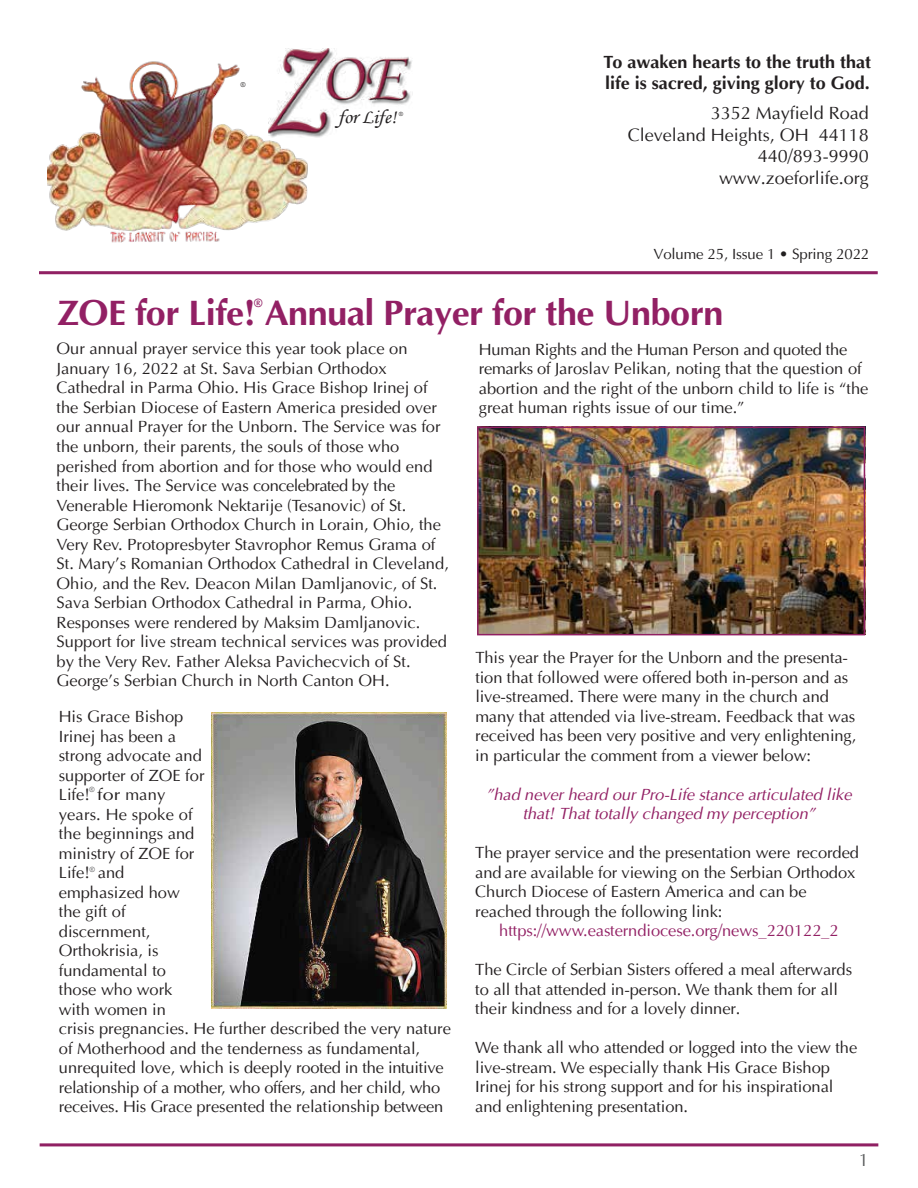
<style>
.page{position:relative;width:918px;height:1188px;background:#fff}
.page>*{position:absolute;margin:0;border:0;box-sizing:border-box;transform-origin:0 0}
.t1{font:700 36px "Ottawa";letter-spacing:-.015em;color:#922064}
.t2{font:19.95px "Monotype Corsiva";letter-spacing:-.005em;color:#221f20}
.t3{font:18px/21.6px "Ottawa Plain";color:#221f20;text-align:right}
.t4{font:700 18px/21px "Ottawa";color:#231f20}
.t5{font:18px "Ottawa Plain";color:#595b5c}
.t6{font:16.5px/19.5px "Ottawa Plain";color:#231f20}
.t7{font:italic 16.5px/19.5px "Ottawa";letter-spacing:-.005em;color:#922064;text-align:center}
.t8{font:16.5px "Ottawa Plain";letter-spacing:-.005em;color:#922064}
.t9{font:15px "Ottawa Plain";letter-spacing:-.01em;color:#221f20}
.t10{font:700 12px "Ottawa";color:#922064}
.t11{font:7.5px "Ottawa Plain";color:#5b5b5d}
.t12{font:7.05px "Ottawa Plain";color:#221f20}
.t13{font:6px "Ottawa Plain";color:#221f20}
</style>
<div class="page">
<img style="left:48px;top:61px;width:260px;height:182px">
<img style="left:268px;top:49px;width:144px;height:89px">
<hr style="left:39px;top:271px;width:839px;height:3px;background:#902063">
<hr style="left:40px;top:1143px;width:838px;height:3px;background:#902063">
<img style="left:477px;top:426px;width:388px;height:206px">
<img style="left:211px;top:712px;width:236px;height:297px">
<div style="left:477px;top:427px;width:388px;height:208px;border:2px solid #901f62"></div>
<p class="t12" style="left:240px;top:81px;width:7px">®</p>
<p class="t2" style="left:338px;top:105px;width:60px">for Life!</p>
<p class="t13" style="left:399px;top:110px;width:6px">®</p>
<p class="t4" style="left:604px;top:52px;width:269px">To awaken hearts to the truth that life is sacred, giving glory to God.</p>
<p class="t3" style="left:628px;top:103px;width:243px">3352 Mayfield Road<br>Cleveland Heights, OH 44118<br>440/893-9990 www.zoeforlife.org</p>
<p class="t9" style="left:654px;top:245px;width:217px">Volume 25, Issue 1 • Spring 2022</p>
<h1 class="t1" style="left:57px;top:291px;width:668px">ZOE for Life! Annual Prayer for the Unborn</h1>
<p class="t10" style="left:254px;top:296px;width:10px">®</p>
<p class="t6" style="left:57px;top:339px;width:394px">Our annual prayer service this year took place on January 16, 2022 at St. Sava Serbian Orthodox Cathedral in Parma Ohio. His Grace Bishop Irinej of the Serbian Diocese of Eastern America presided over our annual Prayer for the Unborn. The Service was for the unborn, their parents, the souls of those who perished from abortion and for those who would end their lives. The Service was concelebrated by the Venerable Hieromonk Nektarije (Tesanovic) of St.<br>George Serbian Orthodox Church in Lorain, Ohio, the Very Rev. Protopresbyter Stavrophor Remus Grama of St. Mary’s Romanian Orthodox Cathedral in Cleveland, Ohio, and the Rev. Deacon Milan Damljanovic, of St.<br>Sava Serbian Orthodox Cathedral in Parma, Ohio.<br>Responses were rendered by Maksim Damljanovic.<br>Support for live stream technical services was provided by the Very Rev. Father Aleksa Pavichecvich of St.<br>George’s Serbian Church in North Canton OH.</p>
<p class="t6" style="left:479px;top:340px;width:391px">Human Rights and the Human Person and quoted the remarks of Jaroslav Pelikan, noting that the question of abortion and the right of the unborn child to life is “the great human rights issue of our time.”</p>
<p class="t6" style="left:475px;top:648px;width:383px">This year the Prayer for the Unborn and the presenta&shy;tion that followed were offered both in-person and as live-streamed. There were many in the church and many that attended via live-stream. Feedback that was received has been very positive and very enlightening, in particular the comment from a viewer below:</p>
<p class="t7" style="left:486px;top:785px;width:367px">”had never heard our Pro-Life stance articulated like that! That totally changed my perception”</p>
<p class="t6" style="left:475px;top:843px;width:385px">The prayer service and the presentation were recorded and are available for viewing on the Serbian Orthodox Church Diocese of Eastern America and can be reached through the following link:</p>
<p class="t8" style="left:499px;top:921px;width:341px">https://www.easterndiocese.org/news_220122_2</p>
<p class="t6" style="left:475px;top:960px;width:378px">The Circle of Serbian Sisters offered a meal afterwards to all that attended in-person. We thank them for all their kindness and for a lovely dinner.</p>
<p class="t6" style="left:475px;top:1038px;width:384px">We thank all who attended or logged into the view the live-stream. We especially thank His Grace Bishop Irinej for his strong support and for his inspirational and enlightening presentation.</p>
<p class="t6" style="left:59px;top:707px;width:394px">His Grace Bishop<br>Irinej has been a<br>strong advocate and<br>supporter of ZOE for<br>Life! for many<br>years. He spoke of<br>the beginnings and<br>ministry of ZOE for<br>Life! and<br>emphasized how<br>the gift of<br>discernment,<br>Orthokrisia, is<br>fundamental to<br>those who work<br>with women in<br>crisis pregnancies. He further described the very nature of Motherhood and the tenderness as fundamental, unrequited love, which is deeply rooted in the intuitive relationship of a mother, who offers, and her child, who receives. His Grace presented the relationship between</p>
<p class="t11" style="left:89px;top:785px;width:7px">®</p>
<p class="t11" style="left:90px;top:865px;width:7px">®</p>
<p class="t5" style="left:859px;top:1149px;width:12px">1</p>
</div>
